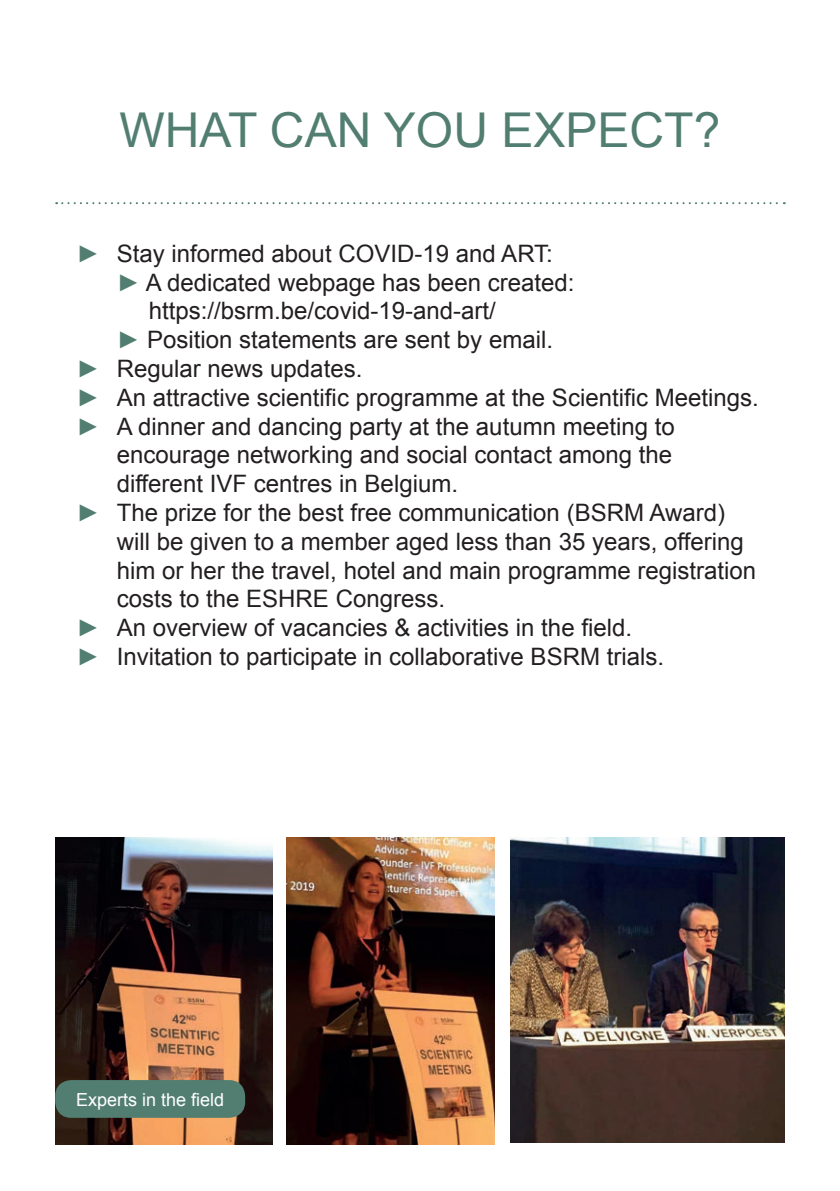
<style>
.page{position:relative;width:840px;height:1191px;background:#fff}
.page>*{position:absolute;margin:0;border:0;box-sizing:border-box;transform-origin:0 0}
.t1{font:48px "Arial";color:#527e71}
.t2{font:24px "Arial";color:#231f20}
.t3{font:18px "Arial";color:#fff}
.s1{color:#527e71}
</style>
<div class="page">
<svg style="left:56px;top:202px;width:728px;height:2px"></svg>
<img style="left:286px;top:837px;width:208px;height:307px">
<img style="left:55px;top:837px;width:217px;height:307px">
<div style="left:55px;top:1080px;width:190px;height:37px;background:#527e71;border-radius:16px"></div>
<img style="left:510px;top:837px;width:274px;height:305px">
<h1 class="t1" style="left:119px;top:99px;width:602px">WHAT CAN YOU EXPECT?</h1>
<p class="t2" style="left:77px;top:237px;width:477px"><span class="s1">►</span> Stay informed about COVID-19 and ART:</p>
<p class="t2" style="left:117px;top:266px;width:459px"><span class="s1">►</span> A dedicated webpage has been created:</p>
<p class="t2" style="left:149px;top:295px;width:348px">https://bsrm.be/covid-19-and-art/</p>
<p class="t2" style="left:117px;top:324px;width:437px"><span class="s1">►</span> Position statements are sent by email.</p>
<p class="t2" style="left:77px;top:353px;width:287px"><span class="s1">►</span> Regular news updates.</p>
<p class="t2" style="left:77px;top:381px;width:683px"><span class="s1">►</span> An attractive scientific programme at the Scientific Meetings.</p>
<p class="t2" style="left:77px;top:410px;width:599px"><span class="s1">►</span> A dinner and dancing party at the autumn meeting to</p>
<p class="t2" style="left:117px;top:439px;width:556px">encourage networking and social contact among the</p>
<p class="t2" style="left:117px;top:468px;width:343px">different IVF centres in Belgium.</p>
<p class="t2" style="left:77px;top:497px;width:649px"><span class="s1">►</span> The prize for the best free communication (BSRM Award)</p>
<p class="t2" style="left:117px;top:525px;width:628px">will be given to a member aged less than 35 years, offering</p>
<p class="t2" style="left:117px;top:554px;width:640px">him or her the travel, hotel and main programme registration</p>
<p class="t2" style="left:117px;top:583px;width:330px">costs to the ESHRE Congress.</p>
<p class="t2" style="left:77px;top:612px;width:556px"><span class="s1">►</span> An overview of vacancies &amp; activities in the field.</p>
<p class="t2" style="left:77px;top:641px;width:588px"><span class="s1">►</span> Invitation to participate in collaborative BSRM trials.</p>
<p class="t3" style="left:76px;top:1087px;width:150px">Experts in the field</p>
</div>
